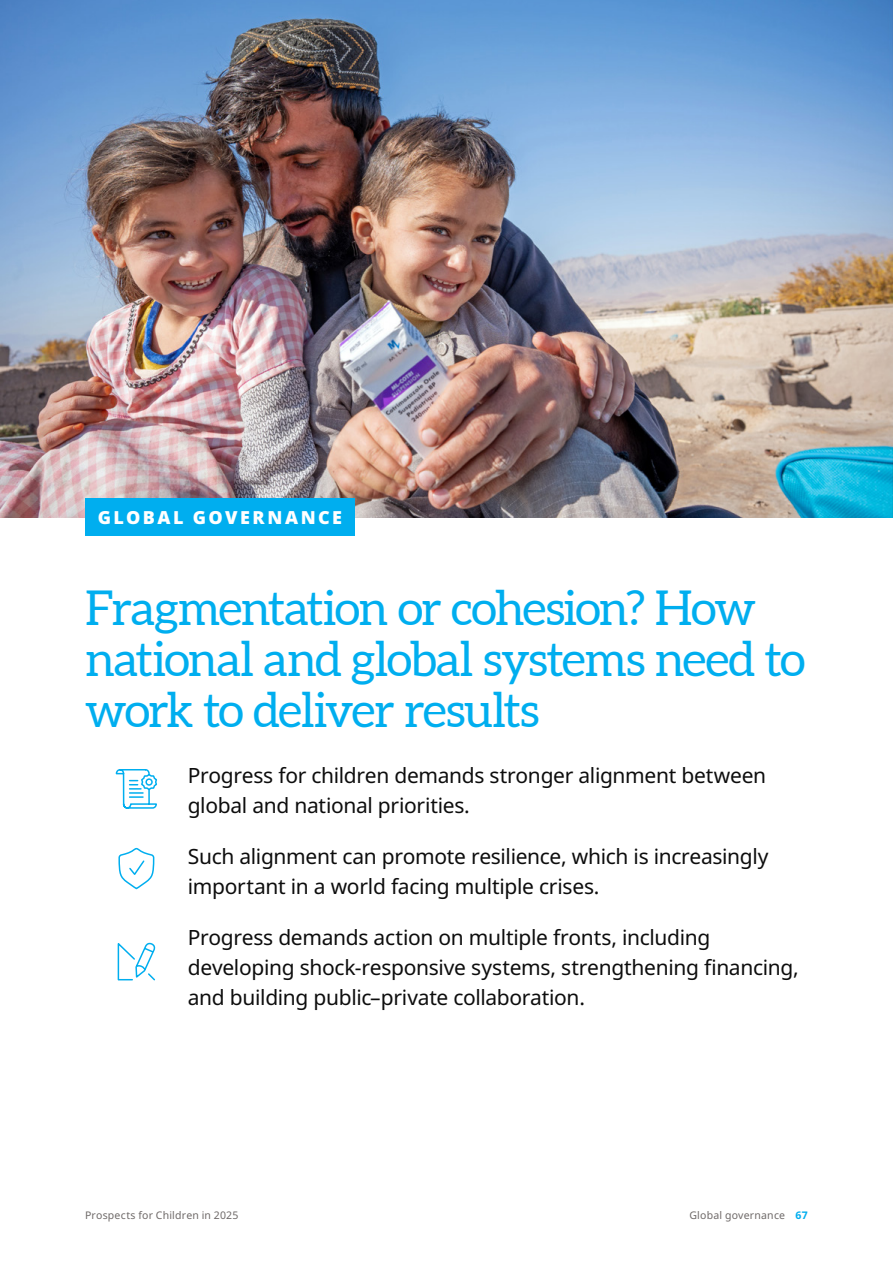
<style>
.page{position:relative;width:893px;height:1263px;background:#fff}
.page>*{position:absolute;margin:0;border:0;box-sizing:border-box;transform-origin:0 0}
.t1{font:48px/51px "Aleo";letter-spacing:-.035em;color:#00aeef}
.t2{font:21px/30px "Noto Sans";letter-spacing:-.015em;color:#0d0d0d}
.t3{font:900 18px "Noto Sans";letter-spacing:.135em;color:#fff}
.t4{font:10.5px "Noto Sans";letter-spacing:.02em;color:#6e6968}
.s1{font-weight:700;color:#00aeef}
</style>
<div class="page">
<img style="left:0;top:0;width:893px;height:517px">
<div style="left:85px;top:498px;width:270px;height:38px;background:#00aeef"></div>
<svg style="left:118px;top:847px;width:37px;height:43px"></svg>
<svg style="left:117px;top:942px;width:39px;height:39px"></svg>
<svg style="left:115px;top:769px;width:42px;height:40px"></svg>
<p class="t3" style="left:98px;top:503px;width:246px">GLOBAL GOVERNANCE</p>
<h1 class="t1" style="left:85px;top:585px;width:722px">Fragmentation or cohesion? How national and global systems need to work to deliver results</h1>
<p class="t2" style="left:188px;top:760px;width:580px">Progress for children demands stronger alignment between global and national priorities.</p>
<p class="t2" style="left:188px;top:842px;width:582px">Such alignment can promote resilience, which is increasingly important in a world facing multiple crises.</p>
<p class="t2" style="left:188px;top:923px;width:612px">Progress demands action on multiple fronts, including developing shock-responsive systems, strengthening financing, and building public–private collaboration.</p>
<p class="t4" style="left:85px;top:1208px;width:155px">Prospects for Children in 2025</p>
<p class="t4" style="left:689px;top:1208px;width:120px">Global governance <span class="s1">67</span></p>
</div>
